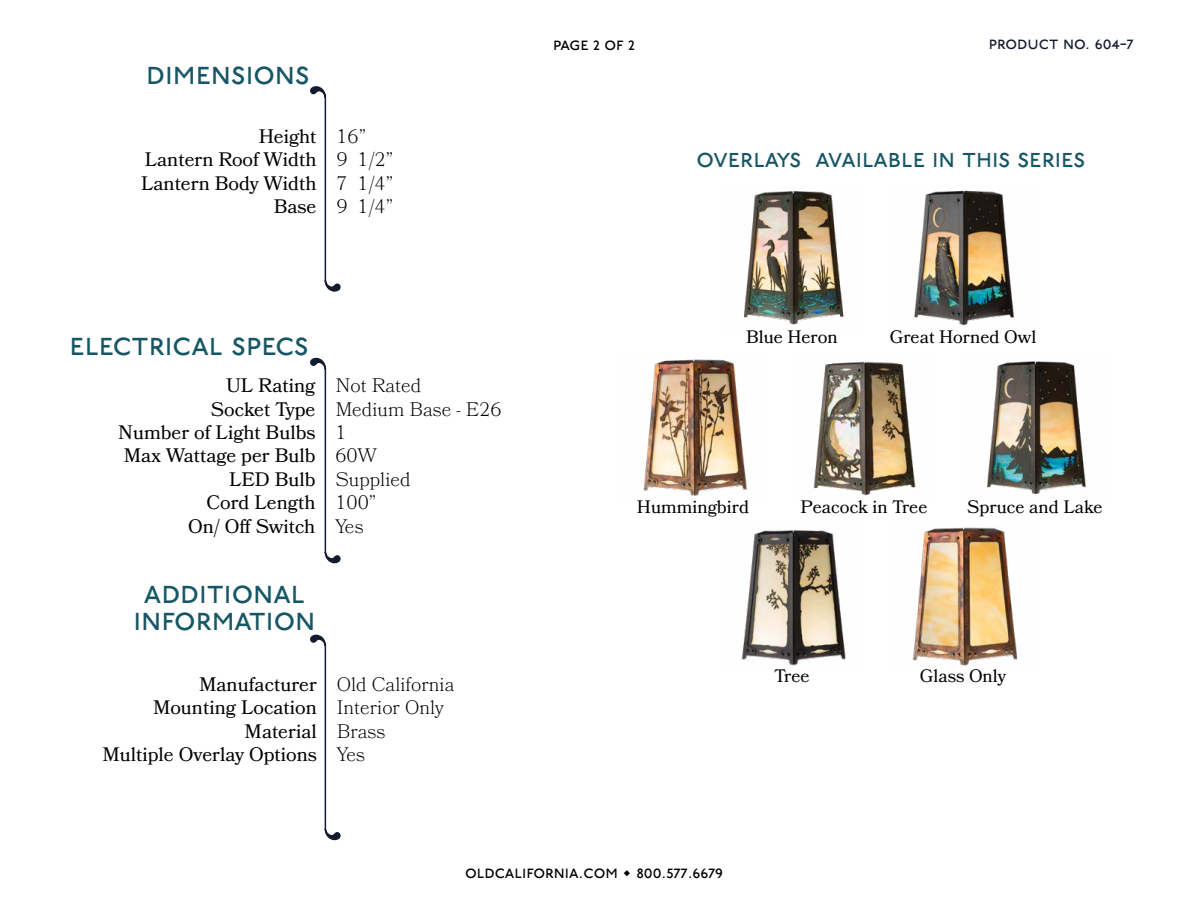
<style>
.page{position:relative;width:1188px;height:918px;background:#fff}
.page>*{position:absolute;margin:0;border:0;box-sizing:border-box;transform-origin:0 0}
.t1{font:33px/27px "P22 Underground Bk P";color:#175765;text-align:center}
.t2{font:27px "P22 Underground Bk P";color:#175765}
.t3{font:19.5px/23.4px "Bookmania";color:#000;text-align:right}
.t4{font:300 19.5px/23.4px "Bookmania";color:#000}
.t5{font:18px "Bookmania";color:#000}
.t6{font:18px "P22 Underground Bk P";color:#000}
.t7{font:18px "P22 Underground Bk P";color:#131a2d}
</style>
<div class="page">
<hr style="left:325px;top:98px;width:1px;height:182px;background:#131b2e">
<svg style="left:324px;top:279px;width:17px;height:13px"></svg>
<svg style="left:310px;top:86px;width:17px;height:13px"></svg>
<hr style="left:325px;top:369px;width:1px;height:183px;background:#131b2e">
<svg style="left:324px;top:550px;width:17px;height:14px"></svg>
<svg style="left:310px;top:358px;width:17px;height:13px"></svg>
<hr style="left:325px;top:646px;width:1px;height:182px;background:#131b2e">
<svg style="left:324px;top:827px;width:17px;height:13px"></svg>
<svg style="left:310px;top:634px;width:17px;height:14px"></svg>
<img style="left:643px;top:355px;width:104px;height:141px">
<img style="left:912px;top:527px;width:106px;height:139px">
<img style="left:741px;top:530px;width:105px;height:136px">
<img style="left:987px;top:361px;width:99px;height:133px">
<img style="left:813px;top:361px;width:103px;height:135px">
<img style="left:914px;top:190px;width:101px;height:136px">
<img style="left:744px;top:191px;width:100px;height:134px">
<h1 class="t1" style="left:146px;top:61px;width:165px">dimensions</h1>
<p class="t3" style="left:141px;top:124px;width:177px">Height<br>Lantern Roof Width<br>Lantern Body Width<br>Base</p>
<p class="t4" style="left:336px;top:124px;width:58px">16”<br>9 1/2”<br>7 1/4”<br>9 1/4”</p>
<p class="t6" style="left:553px;top:33px;width:83px">page 2 of 2</p>
<p class="t7" style="left:989px;top:33px;width:147px">product no. 604-7</p>
<h2 class="t2" style="left:696px;top:143px;width:391px">overlays available in this series</h2>
<h1 class="t1" style="left:70px;top:332px;width:241px">electrical specs</h1>
<p class="t3" style="left:118px;top:374px;width:199px">UL Rating<br>Socket Type<br>Number of Light Bulbs<br>Max Wattage per Bulb<br>LED Bulb<br>Cord Length<br>On/ Off Switch</p>
<p class="t4" style="left:335px;top:374px;width:168px">Not Rated<br>Medium Base - E26<br>1<br>60W<br>Supplied<br>100”<br>Yes</p>
<h1 class="t1" style="left:133px;top:580px;width:183px">additional information</h1>
<p class="t3" style="left:102px;top:673px;width:216px">Manufacturer<br>Mounting Location<br>Material<br>Multiple Overlay Options</p>
<p class="t4" style="left:337px;top:673px;width:119px">Old California<br>Interior Only<br>Brass<br>Yes</p>
<p class="t5" style="left:746px;top:326px;width:93px">Blue Heron</p>
<p class="t5" style="left:890px;top:326px;width:148px">Great Horned Owl</p>
<p class="t5" style="left:637px;top:496px;width:114px">Hummingbird</p>
<p class="t5" style="left:800px;top:496px;width:129px">Peacock in Tree</p>
<p class="t5" style="left:967px;top:496px;width:137px">Spruce and Lake</p>
<p class="t5" style="left:774px;top:665px;width:37px">Tree</p>
<p class="t5" style="left:920px;top:665px;width:88px">Glass Only</p>
<p class="t6" style="left:465px;top:861px;width:259px">oldcalifornia.com • 800.577.6679</p>
</div>
